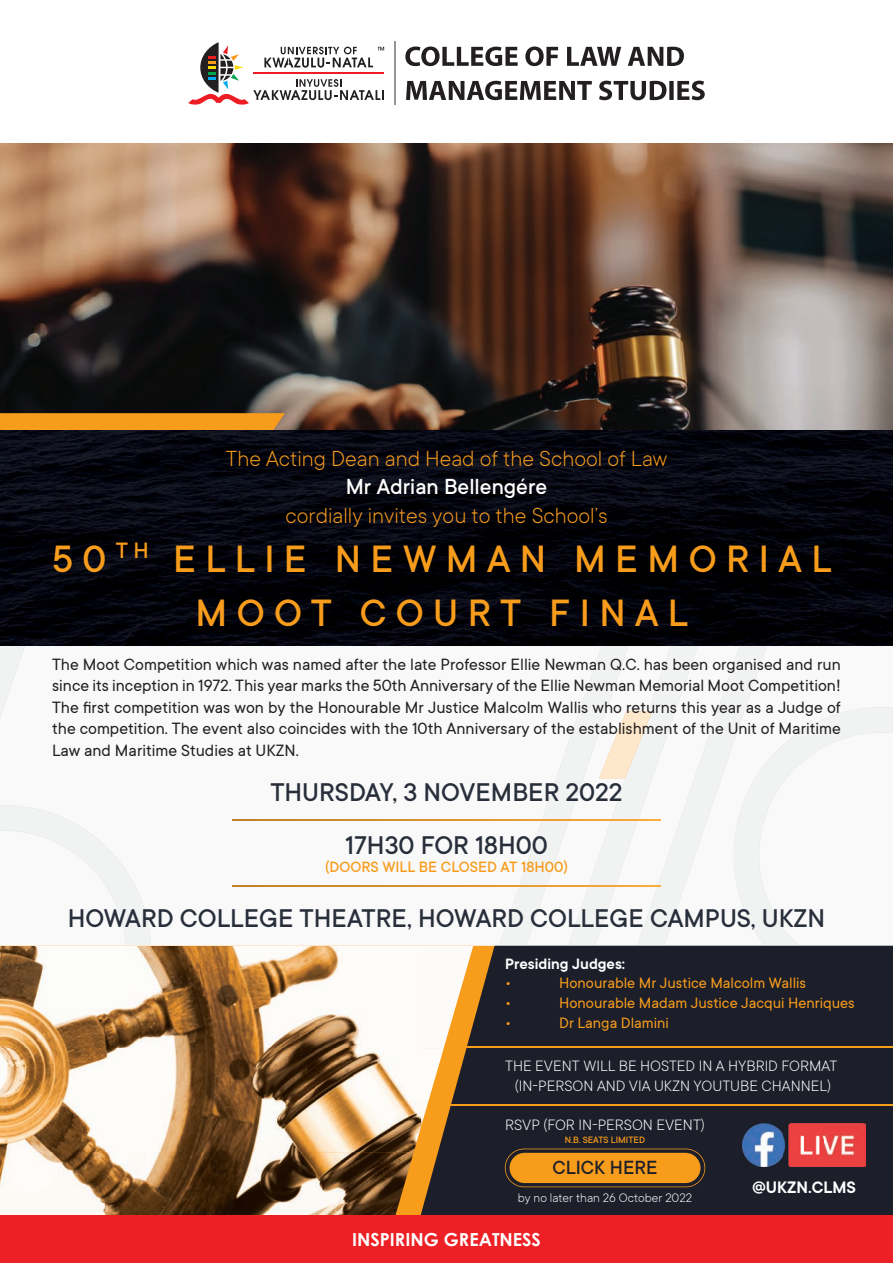
<style>
.page{position:relative;width:893px;height:1263px;background:#fff}
.page>*{position:absolute;margin:0;border:0;box-sizing:border-box;transform-origin:0 0}
.t1{font:500 42px/54px "TT Commons";letter-spacing:.225em;color:#f89c1c;text-align:center}
.t2{font:500 28.2px "TT Commons";color:#282f3b}
.t3{font:300 24px "TT Commons";color:#f89c1c}
.t4{font:500 24px "TT Commons";color:#fff}
.t5{font:500 21px "TT Commons";color:#1c1f2a}
.t6{font:600 18.3px "TT Commons";color:#fff}
.t7{font:18px/21.6px "TT Commons";color:#231f20;text-align:justify}
.t8{font:700 18px "Century Gothic";color:#fff}
.t9{font:300 16.5px/19.8px "TT Commons";color:#fff;text-align:center}
.t10{font:16.5px "TT Commons";color:#f89c1c}
.t11{font:500 16.5px "TT Commons";color:#f89c1c}
.t12{font:600 16.5px "TT Commons";color:#fff}
.t13{font:300 13.65px "TT Commons";color:#fff}
.t14{font:500 10.2px "TT Commons";color:#f89c1c}
</style>
<div class="page">
<div style="left:0;top:945px;width:893px;height:318px;background:#1c1f2a"></div>
<svg style="left:406px;top:81px;width:299px;height:19px"></svg>
<svg style="left:405px;top:47px;width:279px;height:19px"></svg>
<svg style="left:188px;top:42px;width:196px;height:63px"></svg>
<hr style="left:253px;top:73px;width:131px;height:1px;background:#ee1d23">
<hr style="left:395px;top:41px;width:1px;height:64px;background:#939598">
<svg style="left:473px;top:945px;width:22px;height:160px"></svg>
<svg style="left:399px;top:1049px;width:74px;height:166px"></svg>
<img style="left:0;top:945px;width:421px;height:207px">
<img style="left:421px;top:945px;width:52px;height:104px">
<img style="left:421px;top:1049px;width:23px;height:79px">
<img style="left:0;top:1152px;width:414px;height:52px">
<img style="left:0;top:1204px;width:399px;height:11px">
<img style="left:0;top:144px;width:893px;height:501px">
<svg style="left:0;top:805px;width:151px;height:140px"></svg>
<svg style="left:499px;top:645px;width:394px;height:300px"></svg>
<div style="left:0;top:1215px;width:893px;height:48px;background:#ed2026"></div>
<svg style="left:0;top:413px;width:285px;height:305px"></svg>
<svg style="left:232px;top:819px;width:428px;height:2px"></svg>
<svg style="left:232px;top:885px;width:428px;height:1px"></svg>
<hr style="left:465px;top:1046px;width:428px;height:1px;background:#f89c1c">
<hr style="left:444px;top:1105px;width:449px;height:1px;background:#f89c1c">
<svg style="left:505px;top:1148px;width:200px;height:39px"></svg>
<img style="left:743px;top:1123px;width:123px;height:43px">
<h3 class="t3" style="left:226px;top:444px;width:443px">The Acting Dean and Head of the School of Law</h3>
<h3 class="t4" style="left:346px;top:472px;width:203px">Mr Adrian Bellengére</h3>
<h3 class="t3" style="left:285px;top:501px;width:323px">cordially invites you to the School’s</h3>
<h1 class="t1" style="left:52px;top:530px;width:781px">50 <sup>TH</sup> ELLIE NEWMAN MEMORIAL<br>MOOT COURT FINAL</h1>
<p class="t7" style="left:52px;top:653px;width:790px">The Moot Competition which was named after the late Professor Ellie Newman Q.C. has been organised and run since its inception in 1972. This year marks the 50th Anniversary of the Ellie Newman Memorial Moot Competition!<br>The first competition was won by the Honourable Mr Justice Malcolm Wallis who returns this year as a Judge of the competition. The event also coincides with the 10th Anniversary of the establishment of the Unit of Maritime Law and Maritime Studies at UKZN.</p>
<h2 class="t2" style="left:270px;top:774px;width:354px">THURSDAY, 3 NOVEMBER 2022</h2>
<h2 class="t2" style="left:345px;top:828px;width:204px">17H30 FOR 18H00</h2>
<p class="t11" style="left:325px;top:857px;width:244px">(DOORS WILL BE CLOSED AT 18H00)</p>
<h2 class="t2" style="left:68px;top:901px;width:759px">HOWARD COLLEGE THEATRE, HOWARD COLLEGE CAMPUS, UKZN</h2>
<p class="t12" style="left:505px;top:953px;width:122px">Presiding Judges:</p>
<p class="t10" style="left:505px;top:973px;width:8px">•</p>
<p class="t10" style="left:559px;top:973px;width:248px">Honourable Mr Justice Malcolm Wallis</p>
<p class="t10" style="left:505px;top:993px;width:8px">•</p>
<p class="t10" style="left:559px;top:993px;width:297px">Honourable Madam Justice Jacqui Henriques</p>
<p class="t10" style="left:505px;top:1012px;width:8px">•</p>
<p class="t10" style="left:559px;top:1012px;width:111px">Dr Langa Dlamini</p>
<p class="t9" style="left:505px;top:1056px;width:334px">THE EVENT WILL BE HOSTED IN A HYBRID FORMAT (IN-PERSON AND VIA UKZN YOUTUBE CHANNEL)</p>
<p class="t9" style="left:505px;top:1114px;width:201px">RSVP (FOR IN-PERSON EVENT)</p>
<p class="t14" style="left:565px;top:1133px;width:82px">N.B. SEATS LIMITED</p>
<p class="t5" style="left:552px;top:1154px;width:107px">CLICK HERE</p>
<p class="t13" style="left:518px;top:1189px;width:176px">by no later than 26 October 2022</p>
<p class="t8" style="left:352px;top:1228px;width:190px">INSPIRING GREATNESS</p>
<p class="t6" style="left:752px;top:1176px;width:105px">@UKZN.CLMS</p>
</div>
